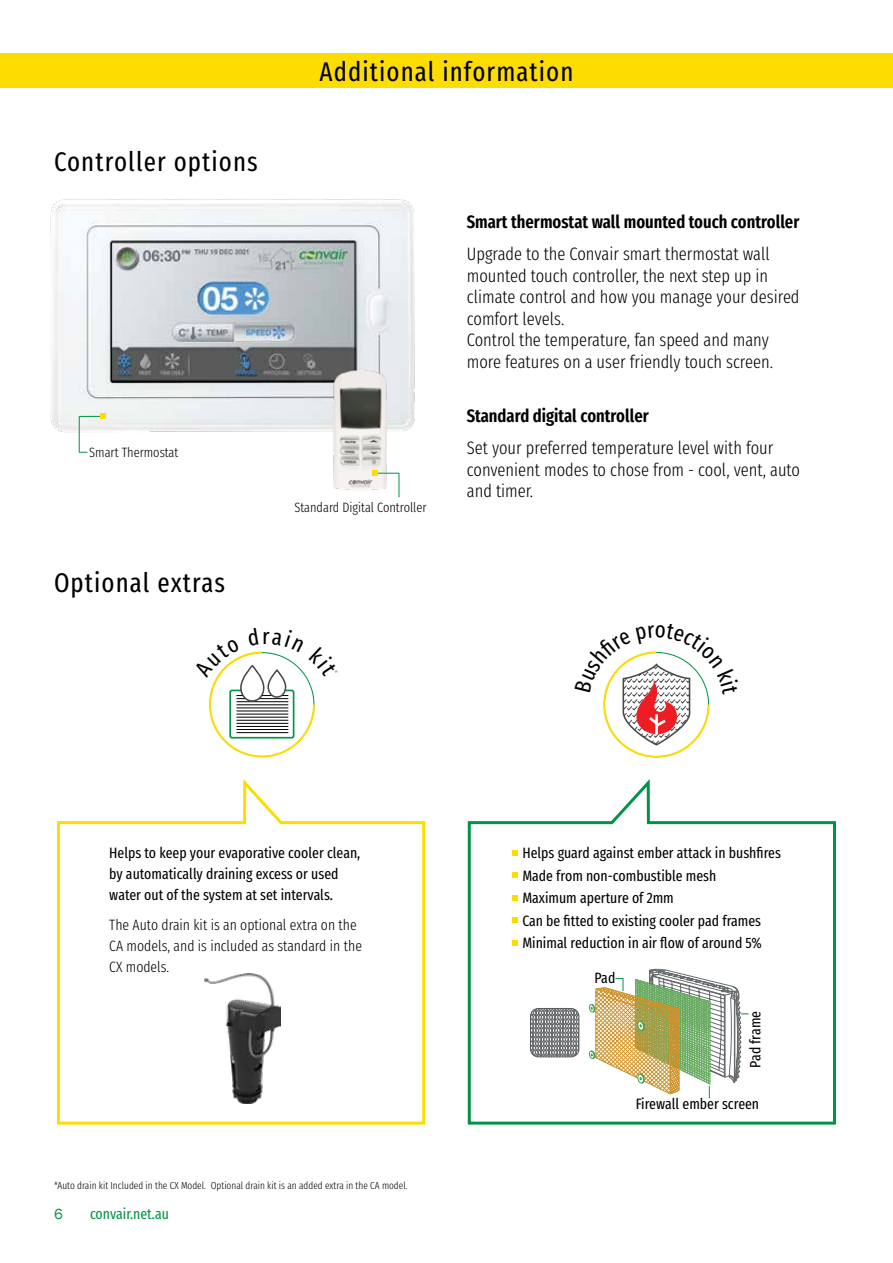
<style>
.page{position:relative;width:893px;height:1263px;background:#fff}
.page>*{position:absolute;margin:0;border:0;box-sizing:border-box;transform-origin:0 0}
.t1{font:27px "Fira Sans Compressed";letter-spacing:.04em;color:#000}
.t2{font:300 18px/21.6px "Fira Sans Compressed";color:#000}
.t3{font:600 18px "Fira Sans Compressed";color:#000}
.t4{font:15px/22.5px "Fira Sans Compressed";color:#000}
.t5{font:300 15px/21px "Fira Sans Compressed";color:#000}
.t6{font:15px "Fira Sans Compressed";color:#039347}
.t7{font:15px "Franklin Gothic";color:#039347}
.t8{font:300 13.5px "Fira Sans Compressed";color:#000}
.t9{font:300 10.2px "Fira Sans Compressed";color:#000}
</style>
<div class="page">
<div style="left:0;top:53px;width:893px;height:35px;background:#fddd00"></div>
<img style="left:50px;top:199px;width:365px;height:236px">
<svg style="left:57px;top:779px;width:369px;height:346px"></svg>
<img style="left:204px;top:973px;width:76px;height:130px">
<svg style="left:467px;top:779px;width:369px;height:346px"></svg>
<img style="left:330px;top:368px;width:59px;height:122px">
<hr style="left:79px;top:416px;width:1px;height:36px;background:#039347">
<svg style="left:79px;top:413px;width:27px;height:6px"></svg>
<svg style="left:372px;top:470px;width:28px;height:27px"></svg>
<svg style="left:512px;top:850px;width:6px;height:6px"></svg>
<svg style="left:512px;top:872px;width:6px;height:6px"></svg>
<svg style="left:512px;top:895px;width:6px;height:6px"></svg>
<svg style="left:512px;top:917px;width:6px;height:6px"></svg>
<svg style="left:512px;top:940px;width:6px;height:6px"></svg>
<svg style="left:603px;top:651px;width:107px;height:107px"></svg>
<svg style="left:209px;top:651px;width:106px;height:107px"></svg>
<h1 class="t1" style="left:54px;top:142px;width:205px">Controller options</h1>
<p class="t8" style="left:89px;top:442px;width:91px">Smart Thermostat</p>
<h1 class="t1" style="left:54px;top:562px;width:173px">Optional extras</h1>
<h1 class="t1" style="left:319px;top:51px;width:256px">Additional information</h1>
<p class="t3" style="left:467px;top:207px;width:334px">Smart thermostat wall mounted touch controller</p>
<p class="t2" style="left:467px;top:243px;width:334px">Upgrade to the Convair smart thermostat wall mounted touch controller, the next step up in climate control and how you manage your desired comfort levels.<br>Control the temperature, fan speed and many more features on a user friendly touch screen.</p>
<p class="t3" style="left:467px;top:401px;width:184px">Standard digital controller</p>
<p class="t8" style="left:294px;top:497px;width:134px">Standard Digital Controller</p>
<p class="t2" style="left:467px;top:437px;width:335px">Set your preferred temperature level with four convenient modes to chose from - cool, vent, auto and timer.</p>
<p class="t4" style="left:109px;top:842px;width:253px;line-height:21px">Helps to keep your evaporative cooler clean, by automatically draining excess or used water out of the system at set intervals.</p>
<p class="t5" style="left:109px;top:914px;width:254px">The Auto drain kit is an optional extra on the<br>CA models, and is included as standard in the<br>CX models.</p>
<p class="t9" style="left:54px;top:1178px;width:355px">*Auto drain kit Included in the CX Model. Optional drain kit is an added extra in the CA model.</p>
<p class="t7" style="left:54px;top:1205px;width:10px">6</p>
<p class="t6" style="left:90px;top:1203px;width:80px">convair.net.au</p>
<p class="t4" style="left:522px;top:841px;width:260px">Helps guard against ember attack in bushfires Made from non-combustible mesh<br>Maximum aperture of 2mm<br>Can be fitted to existing cooler pad frames Minimal reduction in air flow of around 5%</p>
<p class="t4" style="left:595px;top:966px;width:22px">Pad</p>
<p class="t4" style="left:743px;top:1068px;width:58px;rotate:-90deg">Pad frame</p>
<p class="t4" style="left:636px;top:1092px;width:125px">Firewall ember screen</p>
</div>
